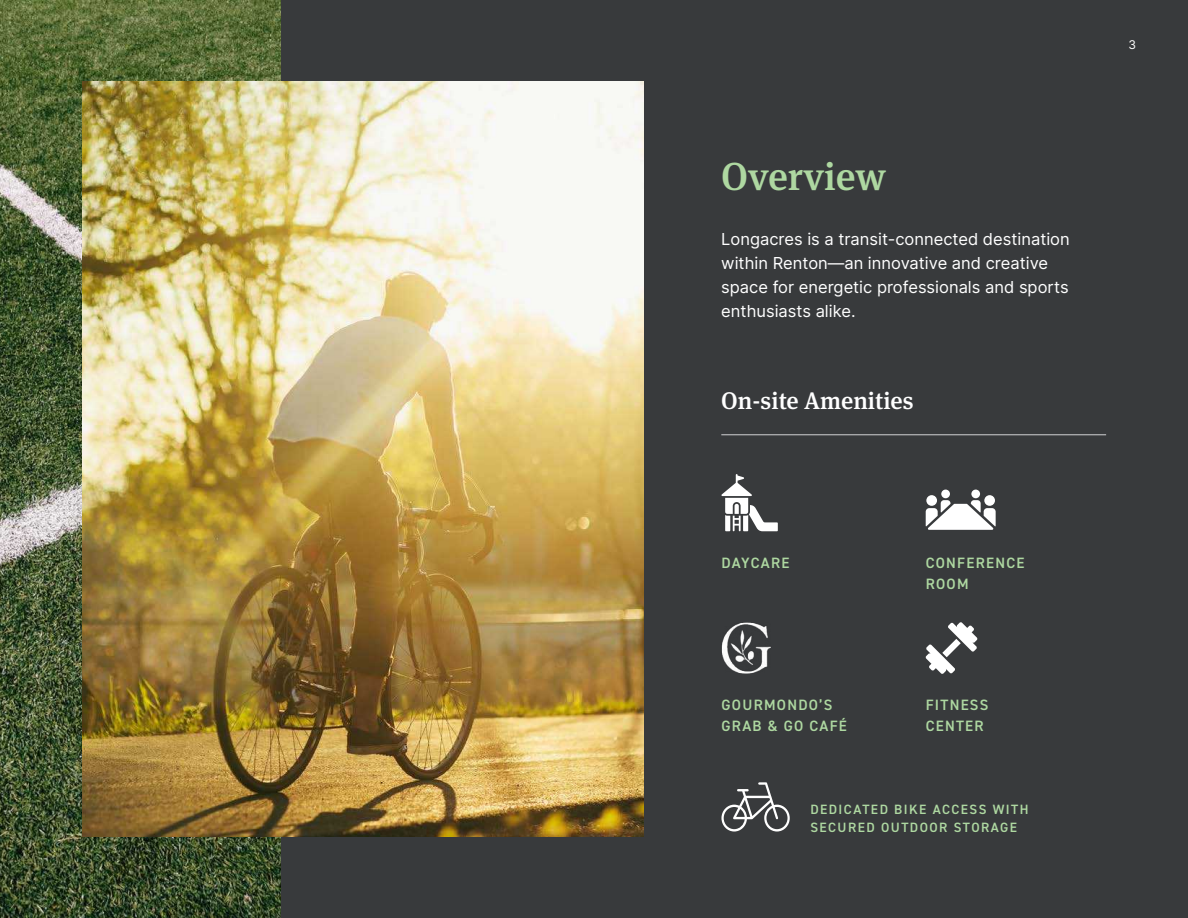
<style>
.page{position:relative;width:1188px;height:918px;background:#383a3c}
.page>*{position:absolute;margin:0;border:0;box-sizing:border-box;transform-origin:0 0}
.t1{font:500 39px "Meta Serif Pro";color:#aed8a1}
.t2{font:500 24px "Meta Serif Pro";color:#fff}
.t3{font:16.5px/24px "Inter Roman";color:#fff}
.t4{font:600 15px/21px "DIN2014";letter-spacing:.085em;color:#aed8a1}
.t5{font:600 13.5px/17.7px "DIN2014";letter-spacing:.11em;color:#aed8a1}
.t6{font:12px "Inter Roman";color:#fff}
</style>
<div class="page">
<svg style="left:721px;top:474px;width:57px;height:57px"></svg>
<div style="left:926px;top:495px;width:11px;height:11px;background:#fff;border-radius:50%"></div>
<div style="left:941px;top:490px;width:9px;height:8px;background:#fff;border-radius:50%"></div>
<div style="left:984px;top:495px;width:11px;height:11px;background:#fff;border-radius:50%"></div>
<div style="left:971px;top:490px;width:9px;height:8px;background:#fff;border-radius:50%"></div>
<svg style="left:926px;top:500px;width:70px;height:30px"></svg>
<svg style="left:926px;top:622px;width:52px;height:52px"></svg>
<hr style="left:721px;top:434px;width:385px;height:1px;background:#d1d2d4">
<img style="left:0;top:0;width:281px;height:918px">
<img style="left:82px;top:81px;width:562px;height:756px">
<img style="left:721px;top:622px;width:50px;height:52px">
<svg style="left:721px;top:782px;width:69px;height:50px"></svg>
<p class="t1" style="left:721px;top:147px;width:166px">Overview</p>
<p class="t3" style="left:721px;top:227px;width:350px">Longacres is a transit-connected destination within Renton—an innovative and creative space for energetic professionals and sports enthusiasts alike.</p>
<p class="t2" style="left:721px;top:382px;width:194px">On-site Amenities</p>
<p class="t4" style="left:722px;top:552px;width:69px">DAYCARE</p>
<p class="t4" style="left:722px;top:694px;width:127px">GOURMONDO’S<br>GRAB &amp; GO CAFÉ</p>
<p class="t4" style="left:926px;top:552px;width:100px">CONFERENCE<br>ROOM</p>
<p class="t4" style="left:926px;top:694px;width:64px">FITNESS<br>CENTER</p>
<p class="t5" style="left:810px;top:800px;width:220px">DEDICATED BIKE ACCESS WITH<br>SECURED OUTDOOR STORAGE</p>
<p class="t6" style="left:1129px;top:36px;width:9px">3</p>
</div>
